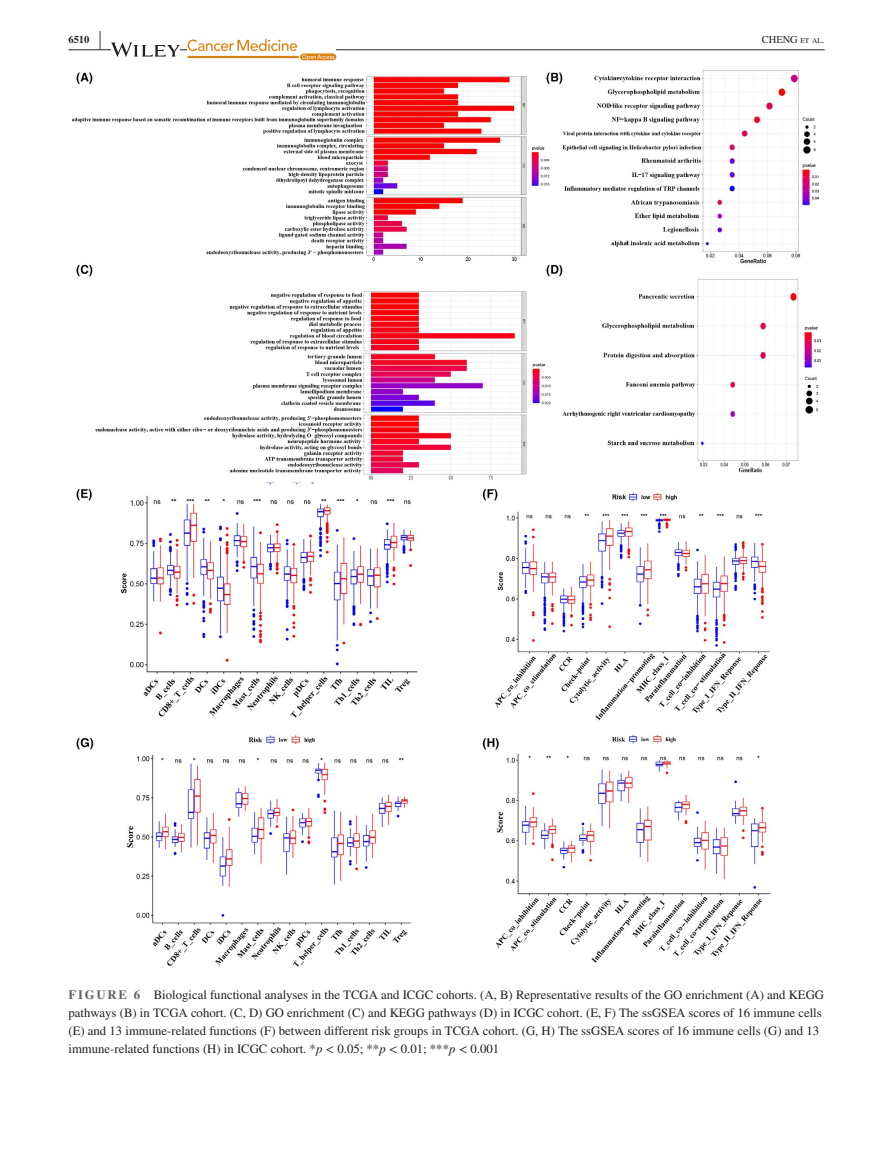
<style>
.page{position:relative;width:893px;height:1174px;background:#fff}
.page>*{position:absolute;margin:0;border:0;box-sizing:border-box;transform-origin:0 0}
.t1{font:700 25.95px "STIX";color:#231f20;scale:.36 1}
.t2{font:12.75px/18px "STIX";color:#231f20}
.t3{font:10.5px "STIX";color:#231f20}
.t4{font:700 10.5px "STIX";color:#231f20}
.s1{font-size:7.35px}
.s2{font-weight:700;color:#636366}
.s3{font-style:italic}
</style>
<div class="page">
<hr style="left:68px;top:49px;width:756px;height:1px;background:#231f20">
<svg style="left:111px;top:43px;width:69px;height:14px"></svg>
<svg style="left:187px;top:39px;width:149px;height:21px"></svg>
<img style="left:72px;top:70px;width:749px;height:896px">
<p class="t4" style="left:68px;top:33px;width:22px">6510</p>
<h1 class="t1" style="left:99px;top:25px;width:7px">|</h1>
<p class="t3" style="left:762px;top:32px;width:64px">CHENG <span class="s1">et al</span>.</p>
<p class="t2" style="left:68px;top:986px;width:757px"><span class="s2">FIGURE 6</span> Biological functional analyses in the TCGA and ICGC cohorts. (A, B) Representative results of the GO enrichment (A) and KEGG pathways (B) in TCGA cohort. (C, D) GO enrichment (C) and KEGG pathways (D) in ICGC cohort. (E, F) The ssGSEA scores of 16 immune cells (E) and 13 immune-related functions (F) between different risk groups in TCGA cohort. (G, H) The ssGSEA scores of 16 immune cells (G) and 13 immune-related functions (H) in ICGC cohort. *<span class="s3">p</span> &lt; 0.05; **<span class="s3">p</span> &lt; 0.01; ***<span class="s3">p</span> &lt; 0.001</p>
</div>
